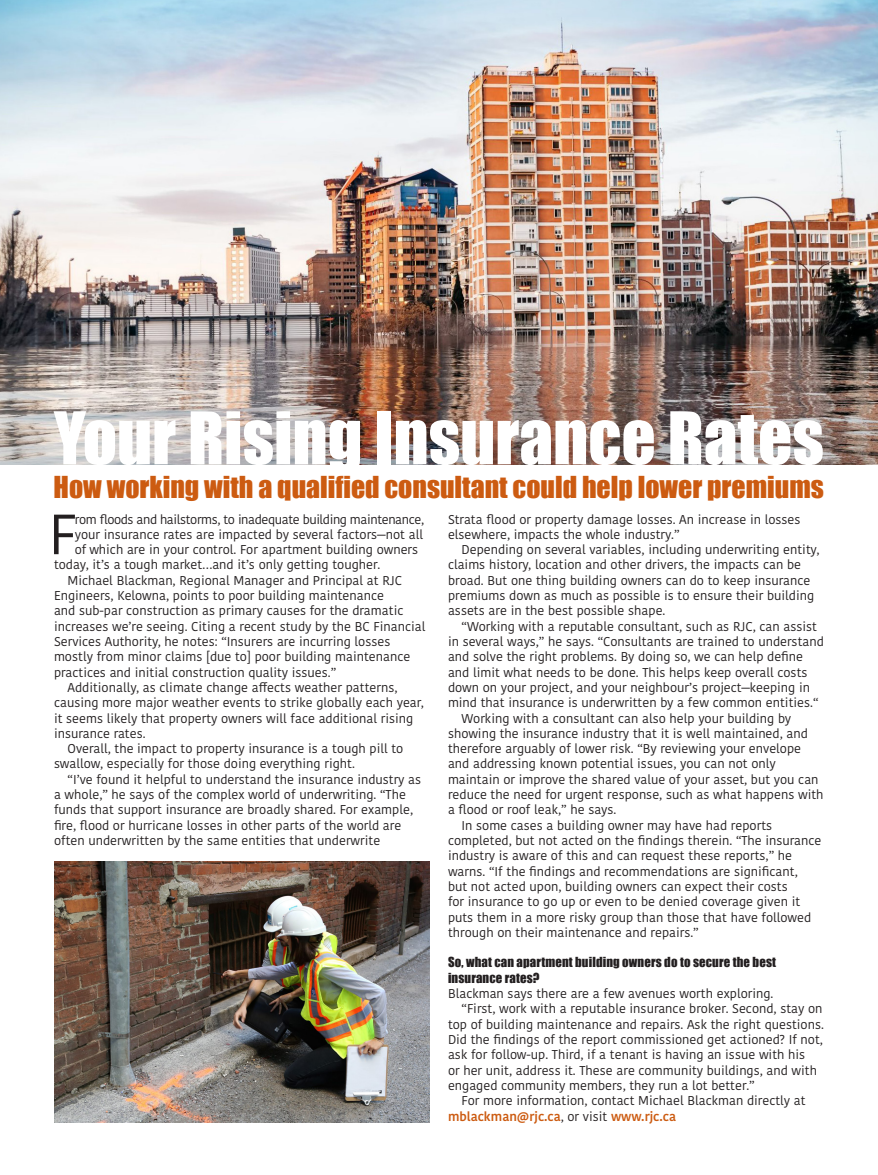
<style>
.page{position:relative;width:878px;height:1175px;background:#fff}
.page>*{position:absolute;margin:0;border:0;box-sizing:border-box;transform-origin:0 0}
.t1{font:67.05px "Impact";color:#fff}
.t2{font:56.4px "Kohinoor Bangla";color:#231f20}
.t3{font:27.75px "Impact";color:#cc5b11}
.t4{font:12.75px/15.3px "Kohinoor Bangla";color:#231f20}
.t5{font:12.75px/15.3px "Impact";letter-spacing:.01em;color:#231f20}
.t6{font:12.75px "Kohinoor Bangla";letter-spacing:-.03em;color:#231f20}
.s1{font-weight:600;color:#cc5b11}
</style>
<div class="page">
<img style="left:0;top:0;width:878px;height:464px">
<img style="left:54px;top:861px;width:376px;height:261px">
<p class="t1" style="left:54px;top:386px;width:771px">Your Rising Insurance Rates</p>
<p class="t3" style="left:54px;top:465px;width:771px">How working with a qualified consultant could help lower premiums</p>
<p class="t2" style="left:49px;top:491px;width:29px">F</p>
<p class="t6" style="left:75px;top:509px;width:351px">rom floods and hailstorms, to inadequate building maintenance,</p>
<p class="t4" style="left:75px;top:526px;width:350px">your insurance rates are impacted by several factors—not all</p>
<p class="t4" style="left:75px;top:542px;width:345px">of which are in your control. For apartment building owners</p>
<p class="t4" style="left:54px;top:557px;width:328px">today, it’s a tough market…and it’s only getting tougher.</p>
<p class="t4" style="left:54px;top:572px;width:373px;text-indent:14px">Michael Blackman, Regional Manager and Principal at RJC Engineers, Kelowna, points to poor building maintenance<br>and sub-par construction as primary causes for the dramatic increases we’re seeing. Citing a recent study by the BC Financial Services Authority, he notes: “Insurers are incurring losses mostly from minor claims [due to] poor building maintenance practices and initial construction quality issues.”</p>
<p class="t4" style="left:54px;top:679px;width:371px;text-indent:14px">Additionally, as climate change affects weather patterns, causing more major weather events to strike globally each year, it seems likely that property owners will face additional rising insurance rates.</p>
<p class="t4" style="left:54px;top:740px;width:351px;text-indent:14px">Overall, the impact to property insurance is a tough pill to swallow, especially for those doing everything right.</p>
<p class="t4" style="left:54px;top:771px;width:368px;text-indent:14px">“I’ve found it helpful to understand the insurance industry as a whole,” he says of the complex world of underwriting. “The funds that support insurance are broadly shared. For example, fire, flood or hurricane losses in other parts of the world are often underwritten by the same entities that underwrite</p>
<p class="t4" style="left:448px;top:511px;width:354px">Strata flood or property damage losses. An increase in losses elsewhere, impacts the whole industry.”</p>
<p class="t4" style="left:448px;top:542px;width:373px;text-indent:14px">Depending on several variables, including underwriting entity, claims history, location and other drivers, the impacts can be broad. But one thing building owners can do to keep insurance premiums down as much as possible is to ensure their building assets are in the best possible shape.</p>
<p class="t4" style="left:448px;top:618px;width:377px;text-indent:14px">“Working with a reputable consultant, such as RJC, can assist in several ways,” he says. “Consultants are trained to understand and solve the right problems. By doing so, we can help define and limit what needs to be done. This helps keep overall costs down on your project, and your neighbour’s project—keeping in mind that insurance is underwritten by a few common entities.“</p>
<p class="t4" style="left:448px;top:710px;width:377px;text-indent:14px">Working with a consultant can also help your building by showing the insurance industry that it is well maintained, and therefore arguably of lower risk. “By reviewing your envelope and addressing known potential issues, you can not only maintain or improve the shared value of your asset, but you can reduce the need for urgent response, such as what happens with a flood or roof leak,” he says.</p>
<p class="t4" style="left:448px;top:817px;width:375px;text-indent:14px">In some cases a building owner may have had reports completed, but not acted on the findings therein. “The insurance industry is aware of this and can request these reports,” he warns. “If the findings and recommendations are significant,<br>but not acted upon, building owners can expect their costs<br>for insurance to go up or even to be denied coverage given it puts them in a more risky group than those that have followed through on their maintenance and repairs.”</p>
<p class="t5" style="left:448px;top:954px;width:329px">So, what can apartment building owners do to secure the best insurance rates?</p>
<p class="t4" style="left:448px;top:985px;width:327px">Blackman says there are a few avenues worth exploring.</p>
<p class="t4" style="left:448px;top:1001px;width:377px;text-indent:14px">“First, work with a reputable insurance broker. Second, stay on top of building maintenance and repairs. Ask the right questions.<br>Did the findings of the report commissioned get actioned? If not, ask for follow-up. Third, if a tenant is having an issue with his<br>or her unit, address it. These are community buildings, and with engaged community members, they run a lot better.”</p>
<p class="t4" style="left:448px;top:1092px;width:359px;text-indent:14px">For more information, contact Michael Blackman directly at <span class="s1">mblackman@rjc.ca</span>, or visit <span class="s1">www.rjc.ca</span></p>
</div>
